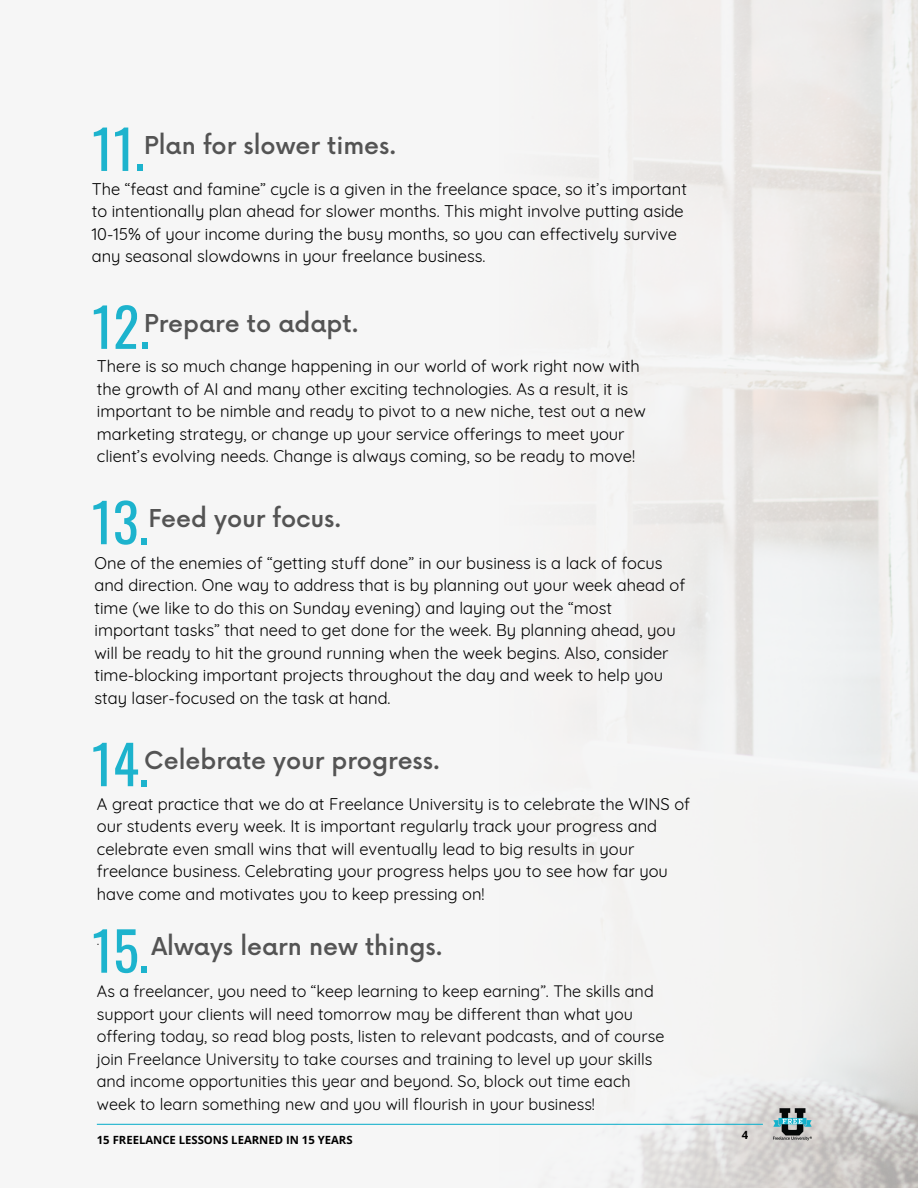
<style>
.page{position:relative;width:918px;height:1188px;background:#f6f6f6}
.page>*{position:absolute;margin:0;border:0;box-sizing:border-box;transform-origin:0 0}
.t1{font:53.55px "Oswald";color:#1db3cd}
.t2{font:500 24px "Now";color:#545454}
.t3{font:16.5px/22.5px "Quicksand";color:#000}
.t4{font:300 16.5px "Quicksand";color:#000}
.t5{font:16.2px/22.5px "Quicksand";color:#000}
.t6{font:700 11.25px "Open Sans";color:#000}
</style>
<div class="page">
<svg style="left:489px;top:0;width:429px;height:1188px"></svg>
<hr style="left:97px;top:1124px;width:666px;height:1px;background:#1db3cd">
<img style="left:757px;top:1099px;width:72px;height:51px">
<h1 class="t1" style="left:92px;top:107px;width:54px">11.</h1>
<h2 class="t2" style="left:144px;top:132px;width:253px">Plan for slower times.</h2>
<p class="t3" style="left:92px;top:177px;width:597px">The “feast and famine” cycle is a given in the freelance space, so it’s important to intentionally plan ahead for slower months. This might involve putting aside 10-15% of your income during the busy months, so you can effectively survive any seasonal slowdowns in your freelance business.</p>
<h1 class="t1" style="left:92px;top:285px;width:58px">12.</h1>
<h2 class="t2" style="left:144px;top:311px;width:216px">Prepare to adapt.</h2>
<p class="t3" style="left:97px;top:355px;width:550px">There is so much change happening in our world of work right now with the growth of AI and many other exciting technologies. As a result, it is important to be nimble and ready to pivot to a new niche, test out a new marketing strategy, or change up your service offerings to meet your client’s evolving needs. Change is always coming, so be ready to move!</p>
<h1 class="t1" style="left:92px;top:480px;width:58px">13.</h1>
<h2 class="t2" style="left:148px;top:506px;width:194px">Feed your focus.</h2>
<p class="t3" style="left:95px;top:551px;width:592px">One of the enemies of “getting stuff done” in our business is a lack of focus and direction. One way to address that is by planning out your week ahead of time (we like to do this on Sunday evening) and laying out the “most important tasks” that need to get done for the week. By planning ahead, you will be ready to hit the ground running when the week begins. Also, consider time-blocking important projects throughout the day and week to help you stay laser-focused on the task at hand.</p>
<h1 class="t1" style="left:92px;top:722px;width:59px">14.</h1>
<h2 class="t2" style="left:144px;top:747px;width:297px">Celebrate your progress.</h2>
<p class="t3" style="left:97px;top:792px;width:595px">A great practice that we do at Freelance University is to celebrate the WINS of our students every week. It is important regularly track your progress and celebrate even small wins that will eventually lead to big results in your freelance business. Celebrating your progress helps you to see how far you have come and motivates you to keep pressing on!</p>
<h1 class="t1" style="left:92px;top:909px;width:58px">15.</h1>
<p class="t5" style="left:97px;top:980px;width:569px">As a freelancer, you need to “keep learning to keep earning”. The skills and support your clients will need tomorrow may be different than what you offering today, so read blog posts, listen to relevant podcasts, and of course join Freelance University to take courses and training to level up your skills and income opportunities this year and beyond. So, block out time each week to learn something new and you will flourish in your business!</p>
<p class="t4" style="left:97px;top:928px;width:4px">.</p>
<h2 class="t2" style="left:151px;top:933px;width:293px">Always learn new things.</h2>
<p class="t6" style="left:97px;top:1132px;width:257px">15 FREELANCE LESSONS LEARNED IN 15 YEARS</p>
<p class="t6" style="left:742px;top:1127px;width:8px">4</p>
</div>
